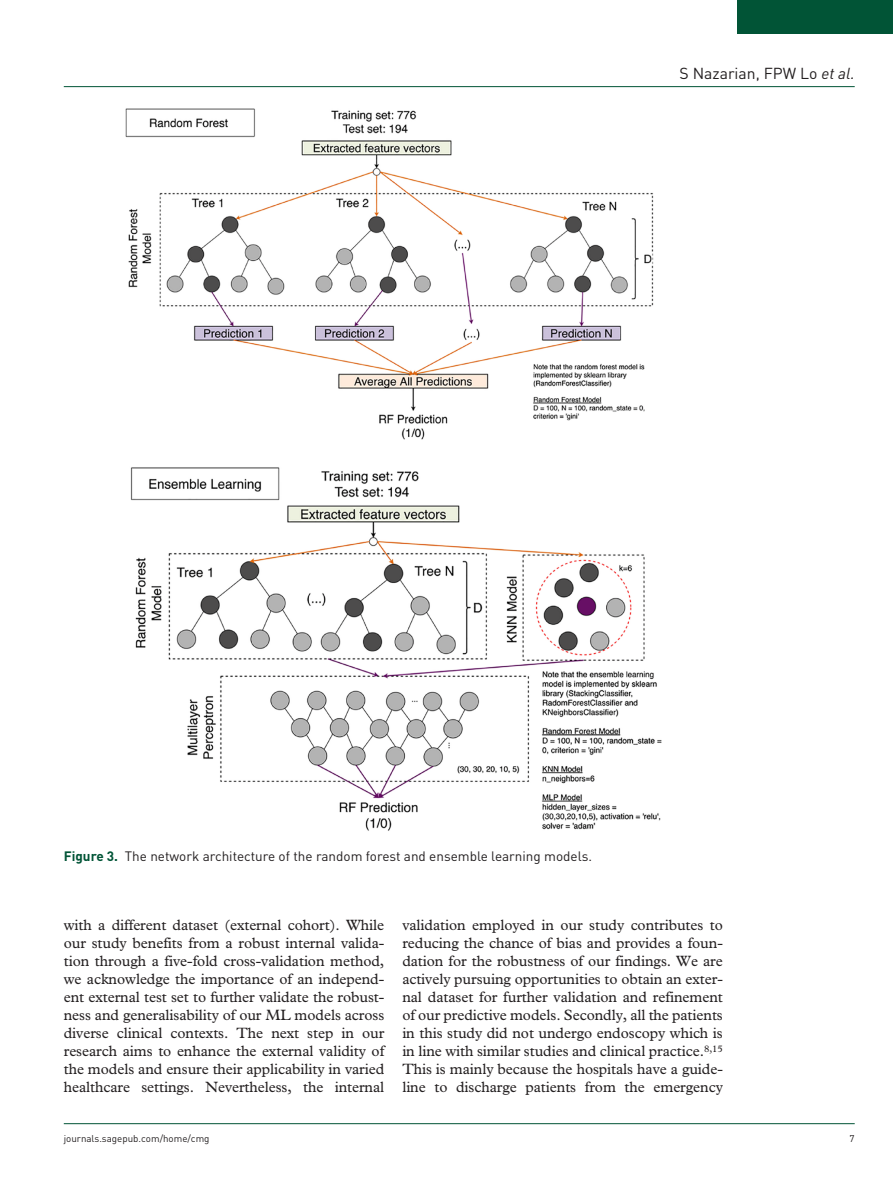
<style>
.page{position:relative;width:893px;height:1191px;background:#fff}
.page>*{position:absolute;margin:0;border:0;box-sizing:border-box;transform-origin:0 0}
.t1{font:15.75px "DIN";color:#231f20}
.t2{font:15px/18px "Plantin Std";letter-spacing:-.005em;color:#231f20;text-align:justify}
.t3{font:13.5px "DIN";color:#231f20}
.t4{font:9.75px "DIN";color:#231f20}
.s1{font-style:italic}
.s2{font-weight:700;color:#015436}
</style>
<div class="page">
<hr style="left:64px;top:86px;width:791px;height:1px;background:#015436">
<hr style="left:64px;top:1123px;width:791px;height:1px;background:#015436">
<div style="left:738px;top:0;width:155px;height:34px;background:#015436"></div>
<img style="left:125px;top:108px;width:537px;height:723px">
<p class="t1" style="left:679px;top:63px;width:177px">S Nazarian, FPW Lo <span class="s1">et al.</span></p>
<p class="t3" style="left:64px;top:847px;width:530px"><span class="s2">Figure 3.</span> The network architecture of the random forest and ensemble learning models.</p>
<p class="t2" style="left:64px;top:916px;width:322px">with a different dataset (external cohort). While our study benefits from a robust internal valida&shy;tion through a five-fold cross-validation method, we acknowledge the importance of an independ&shy;ent external test set to further validate the robust&shy;ness and generalisability of our ML models across diverse clinical contexts. The next step in our research aims to enhance the external validity of the models and ensure their applicability in varied healthcare settings. Nevertheless, the internal</p>
<p class="t2" style="left:402px;top:916px;width:322px">validation employed in our study contributes to reducing the chance of bias and provides a foun&shy;dation for the robustness of our findings. We are actively pursuing opportunities to obtain an exter&shy;nal dataset for further validation and refinement of our predictive models. Secondly, all the patients in this study did not undergo endoscopy which is in line with similar studies and clinical practice.<sup>8,15<br></sup>This is mainly because the hospitals have a guide&shy;line to discharge patients from the emergency</p>
<p class="t4" style="left:64px;top:1132px;width:147px">journals.sagepub.com/home/cmg</p>
<p class="t4" style="left:850px;top:1132px;width:7px">7</p>
</div>
